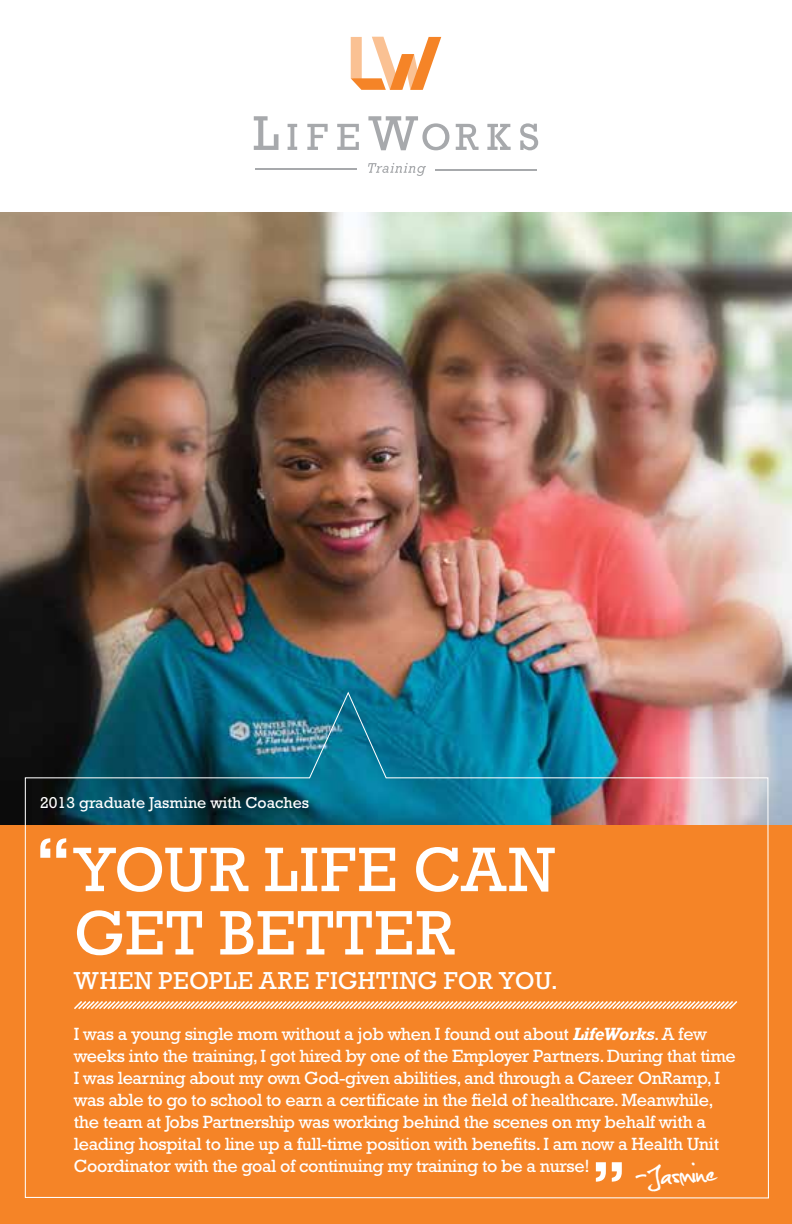
<style>
.page{position:relative;width:792px;height:1224px;background:#fff}
.page>*{position:absolute;margin:0;border:0;box-sizing:border-box;transform-origin:0 0}
.t1{font:64px/63.4px "Rockwell Std";letter-spacing:.02em;color:#fff}
.t2{font:37.4px "Christopherhand";color:#fff}
.t3{font:25px "Rockwell Std";letter-spacing:.02em;color:#fff}
.t4{font:18px/22px "Rockwell Std";letter-spacing:-.02em;color:#fff}
.t5{font:16px "Rockwell Std";color:#fff}
.s1{font-weight:700;font-style:italic}
</style>
<div class="page">
<img style="left:0;top:212px;width:792px;height:614px">
<div style="left:0;top:826px;width:792px;height:398px;background:#f58427"></div>
<svg style="left:24px;top:690px;width:745px;height:509px"></svg>
<svg style="left:40px;top:838px;width:10px;height:20px"></svg>
<svg style="left:56px;top:838px;width:10px;height:20px"></svg>
<svg style="left:612px;top:1162px;width:10px;height:20px"></svg>
<svg style="left:596px;top:1162px;width:10px;height:20px"></svg>
<svg style="left:254px;top:116px;width:284px;height:34px"></svg>
<svg style="left:368px;top:163px;width:58px;height:13px"></svg>
<hr style="left:255px;top:168px;width:102px;height:2px;background:#a7a9ac">
<hr style="left:435px;top:169px;width:102px;height:1px;background:#a7a9ac">
<svg style="left:351px;top:37px;width:90px;height:53px"></svg>
<p class="t5" style="left:40px;top:793px;width:270px">2013 graduate Jasmine with Coaches</p>
<h1 class="t1" style="left:74px;top:837px;width:483px">YOUR LIFE CAN<br>GET BETTER</h1>
<h3 class="t3" style="left:74px;top:966px;width:486px">WHEN PEOPLE ARE FIGHTING FOR YOU.</h3>
<p class="t4" style="left:74px;top:1023px;width:664px">I was a young single mom without a job when I found out about <span class="s1">LifeWorks</span>. A few weeks into the training, I got hired by one of the Employer Partners. During that time I was learning about my own God-given abilities, and through a Career OnRamp, I was able to go to school to earn a certificate in the field of healthcare. Meanwhile, the team at Jobs Partnership was working behind the scenes on my behalf with a leading hospital to line up a full-time position with benefits. I am now a Health Unit Coordinator with the goal of continuing my training to be a nurse!</p>
<h2 class="t2" style="left:636px;top:1160px;width:81px;rotate:-3deg">-Jasmine</h2>
</div>
